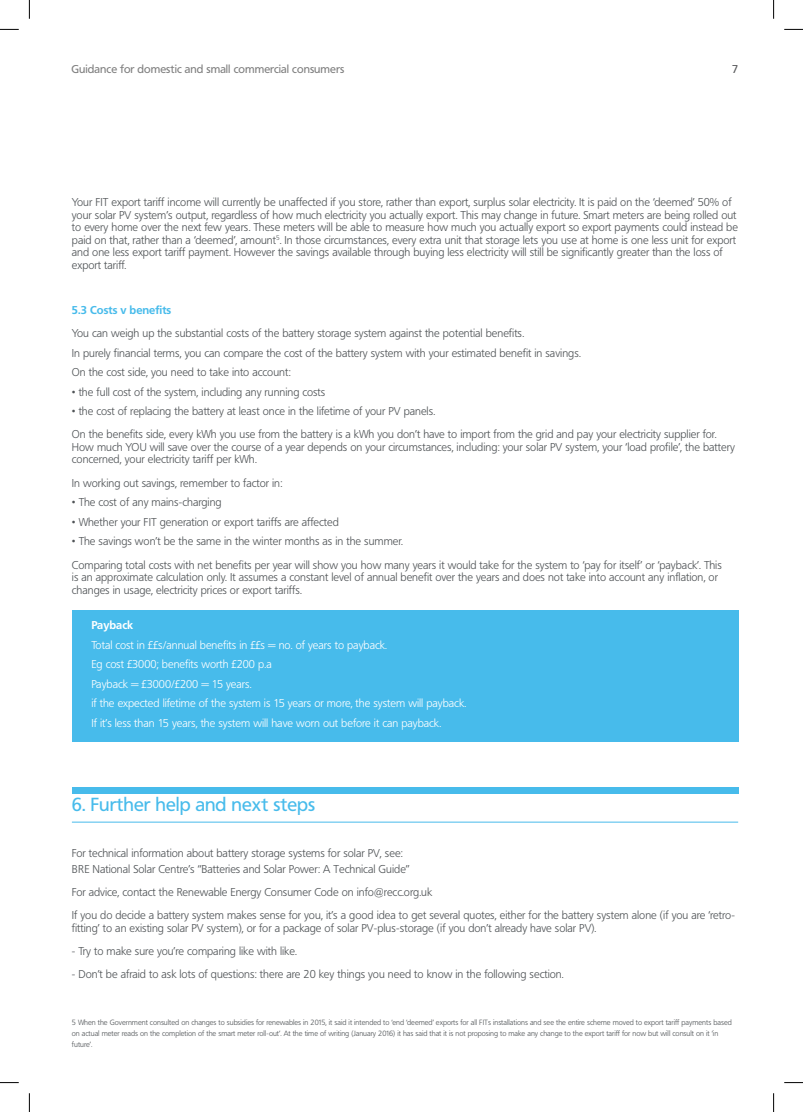
<style>
.page{position:relative;width:803px;height:1112px;background:#fff}
.page>*{position:absolute;margin:0;border:0;box-sizing:border-box;transform-origin:0 0}
.t1{font:18.75px "Frutiger BQ";color:#47bbeb}
.t2{font:300 11.25px/12.5px "Frutiger BQ";color:#505457}
.t3{font:300 11.25px "Frutiger BQ";color:#fff}
.t4{font:11.25px "Frutiger BQ";color:#808080}
.t5{font:700 11.25px "Frutiger BQ";color:#47bbeb}
.t6{font:700 11.25px "Frutiger BQ";color:#fff}
.t7{font:11.25px "Frutiger BQ";color:#57585a}
.t8{font:300 7.5px/11.2px "Frutiger BQ";color:#505457}
</style>
<div class="page">
<div style="left:72px;top:609px;width:666px;height:132px;background:#47bbeb"></div>
<div style="left:72px;top:787px;width:666px;height:6px;background:#47bbeb"></div>
<hr style="left:72px;top:821px;width:666px;height:1px;background:#47bbeb">
<svg style="left:0;top:29px;width:19px;height:1px"></svg>
<svg style="left:784px;top:29px;width:19px;height:1px"></svg>
<svg style="left:0;top:1082px;width:19px;height:1px"></svg>
<svg style="left:784px;top:1082px;width:19px;height:1px"></svg>
<svg style="left:29px;top:0;width:1px;height:19px"></svg>
<svg style="left:29px;top:1093px;width:1px;height:18px"></svg>
<svg style="left:773px;top:0;width:1px;height:19px"></svg>
<svg style="left:773px;top:1093px;width:1px;height:18px"></svg>
<p class="t4" style="left:72px;top:63px;width:274px">Guidance for domestic and small commercial consumers</p>
<p class="t7" style="left:732px;top:63px;width:8px">7</p>
<p class="t2" style="left:72px;top:196px;width:667px">Your FIT export tariff income will currently be unaffected if you store, rather than export, surplus solar electricity. It is paid on the ‘deemed’ 50% of your solar PV system’s output, regardless of how much electricity you actually export. This may change in future. Smart meters are being rolled out to every home over the next few years. These meters will be able to measure how much you actually export so export payments could instead be paid on that, rather than a ‘deemed’, amount<sup>5</sup>. In those circumstances, every extra unit that storage lets you use at home is one less unit for export and one less export tariff payment. However the savings available through buying less electricity will still be significantly greater than the loss of export tariff.</p>
<p class="t5" style="left:72px;top:303px;width:101px">5.3 Costs v benefits</p>
<p class="t2" style="left:72px;top:327px;width:454px">You can weigh up the substantial costs of the battery storage system against the potential benefits.</p>
<p class="t2" style="left:72px;top:346px;width:510px">In purely financial terms, you can compare the cost of the battery system with your estimated benefit in savings.</p>
<p class="t2" style="left:72px;top:366px;width:220px">On the cost side, you need to take into account:</p>
<p class="t2" style="left:72px;top:385px;width:255px">• the full cost of the system, including any running costs</p>
<p class="t2" style="left:72px;top:405px;width:365px">• the cost of replacing the battery at least once in the lifetime of your PV panels.</p>
<p class="t2" style="left:72px;top:428px;width:664px">On the benefits side, every kWh you use from the battery is a kWh you don’t have to import from the grid and pay your electricity supplier for.<br>How much YOU will save over the course of a year depends on your circumstances, including: your solar PV system, your ‘load profile’, the battery concerned, your electricity tariff per kWh.</p>
<p class="t2" style="left:72px;top:476px;width:212px">In working out savings, remember to factor in:</p>
<p class="t2" style="left:72px;top:496px;width:151px">• The cost of any mains-charging</p>
<p class="t2" style="left:72px;top:515px;width:269px">• Whether your FIT generation or export tariffs are affected</p>
<p class="t2" style="left:72px;top:535px;width:333px">• The savings won’t be the same in the winter months as in the summer.</p>
<p class="t2" style="left:72px;top:558px;width:651px">Comparing total costs with net benefits per year will show you how many years it would take for the system to ‘pay for itself’ or ‘payback’. This is an approximate calculation only. It assumes a constant level of annual benefit over the years and does not take into account any inflation, or changes in usage, electricity prices or export tariffs.</p>
<p class="t6" style="left:91px;top:618px;width:43px">Payback</p>
<p class="t3" style="left:91px;top:638px;width:297px">Total cost in ££s/annual benefits in ££s = no. of years to payback.</p>
<p class="t3" style="left:91px;top:657px;width:182px">Eg cost £3000; benefits worth £200 p.a</p>
<p class="t3" style="left:91px;top:677px;width:162px">Payback = £3000/£200 = 15 years.</p>
<p class="t3" style="left:91px;top:696px;width:376px">if the expected lifetime of the system is 15 years or more, the system will payback.</p>
<p class="t3" style="left:91px;top:716px;width:351px">If it’s less than 15 years, the system will have worn out before it can payback.</p>
<p class="t1" style="left:72px;top:793px;width:245px">6. Further help and next steps</p>
<p class="t2" style="left:72px;top:846px;width:332px">For technical information about battery storage systems for solar PV, see:</p>
<p class="t2" style="left:72px;top:862px;width:339px">BRE National Solar Centre’s “Batteries and Solar Power: A Technical Guide”</p>
<p class="t2" style="left:72px;top:886px;width:362px">For advice, contact the Renewable Energy Consumer Code on info@recc.org.uk</p>
<p class="t2" style="left:72px;top:909px;width:664px">If you do decide a battery system makes sense for you, it’s a good idea to get several quotes, either for the battery system alone (if you are ‘retro&shy;fitting’ to an existing solar PV system), or for a package of solar PV-plus-storage (if you don’t already have solar PV).</p>
<p class="t2" style="left:72px;top:944px;width:227px">- Try to make sure you’re comparing like with like.</p>
<p class="t2" style="left:72px;top:968px;width:493px">- Don’t be afraid to ask lots of questions: there are 20 key things you need to know in the following section.</p>
<p class="t8" style="left:72px;top:1016px;width:661px">5 When the Government consulted on changes to subsidies for renewables in 2015, it said it intended to ‘end ‘deemed’ exports for all FITs installations and see the entire scheme moved to export tariff payments based on actual meter reads on the completion of the smart meter roll-out’. At the time of writing (January 2016) it has said that it is not proposing to make any change to the export tariff for now but will consult on it ‘in future’.</p>
</div>
